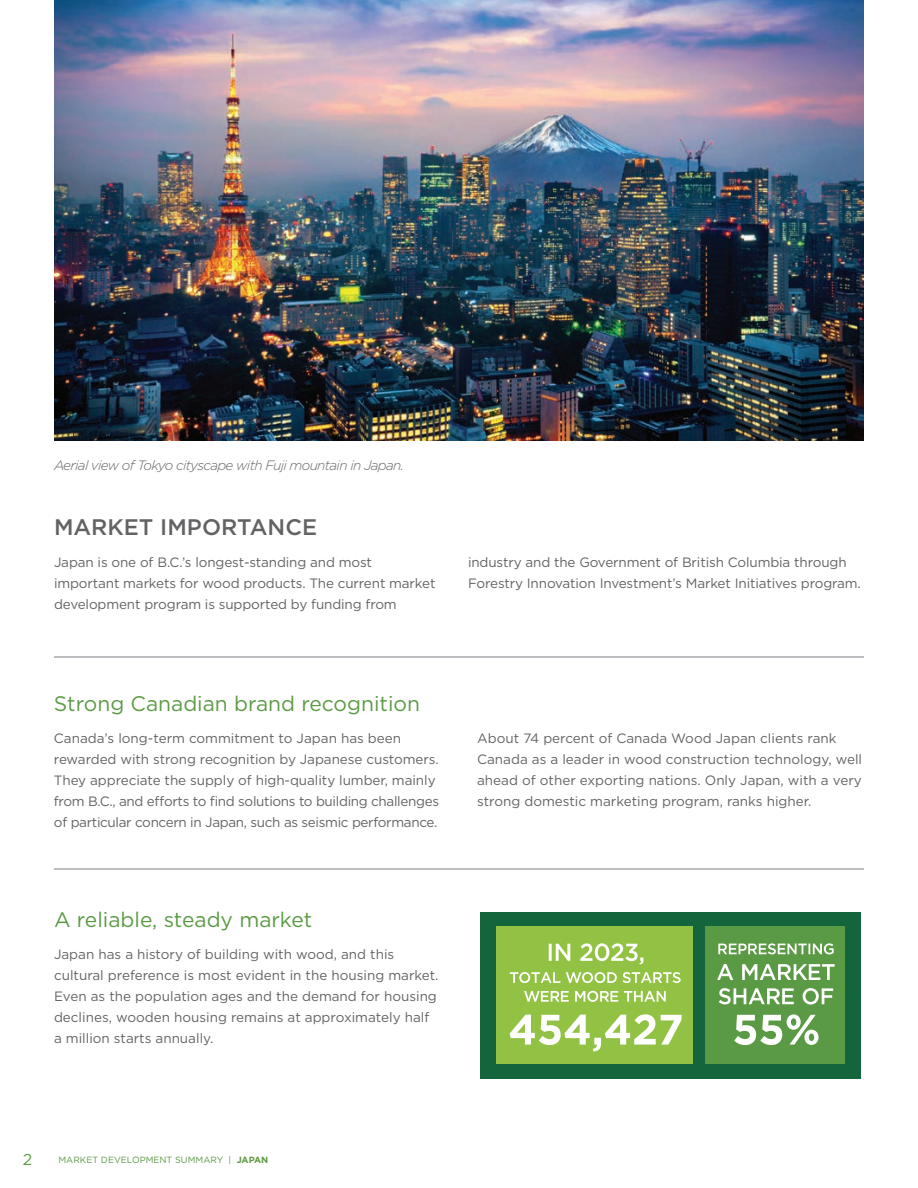
<style>
.page{position:relative;width:918px;height:1188px;background:#fff}
.page>*{position:absolute;margin:0;border:0;box-sizing:border-box;transform-origin:0 0}
.t1{font:500 22.5px "Gotham";color:#636366}
.t2{font:21px "Gotham";color:#5b9a44}
.t3{font:15.75px "Gotham";color:#5b9a44}
.t4{font:13.5px/21px "Gotham";letter-spacing:-.005em;color:#636366}
.t5{font:italic 300 13.5px "Gotham";letter-spacing:-.05em;color:#636366}
.t6{font:9px "Gotham";color:#5b9a44}
.s1{font-weight:700}
</style>
<div class="page">
<div style="left:480px;top:912px;width:381px;height:167px;background:#14653b"></div>
<div style="left:497px;top:926px;width:196px;height:138px;background:#92c244"></div>
<div style="left:706px;top:926px;width:139px;height:138px;background:#5b9a44"></div>
<svg style="left:718px;top:943px;width:116px;height:11px"></svg>
<svg style="left:717px;top:964px;width:118px;height:16px"></svg>
<svg style="left:719px;top:988px;width:114px;height:17px"></svg>
<svg style="left:549px;top:943px;width:94px;height:21px"></svg>
<svg style="left:510px;top:972px;width:171px;height:11px"></svg>
<svg style="left:524px;top:991px;width:142px;height:11px"></svg>
<svg style="left:510px;top:1014px;width:172px;height:37px"></svg>
<svg style="left:734px;top:1014px;width:85px;height:31px"></svg>
<hr style="left:54px;top:657px;width:810px;height:1px;background:#bcbdc0">
<hr style="left:54px;top:869px;width:810px;height:1px;background:#bcbdc0">
<img style="left:54px;top:0;width:810px;height:440px">
<p class="t5" style="left:54px;top:456px;width:351px">Aerial view of Tokyo cityscape with Fuji mountain in Japan.</p>
<h1 class="t1" style="left:54px;top:512px;width:265px">MARKET IMPORTANCE</h1>
<p class="t4" style="left:54px;top:552px;width:383px">Japan is one of B.C.’s longest-standing and most important markets for wood products. The current market development program is supported by funding from</p>
<p class="t4" style="left:468px;top:552px;width:394px">industry and the Government of British Columbia through<br>Forestry Innovation Investment’s Market Initiatives program.</p>
<h2 class="t2" style="left:54px;top:690px;width:368px">Strong Canadian brand recognition</h2>
<p class="t4" style="left:54px;top:727px;width:387px">Canada’s long-term commitment to Japan has been rewarded with strong recognition by Japanese customers.<br>They appreciate the supply of high-quality lumber, mainly from B.C., and efforts to find solutions to building challenges of particular concern in Japan, such as seismic performance.</p>
<p class="t4" style="left:477px;top:727px;width:386px">About 74 percent of Canada Wood Japan clients rank Canada as a leader in wood construction technology, well ahead of other exporting nations. Only Japan, with a very strong domestic marketing program, ranks higher.</p>
<h2 class="t2" style="left:54px;top:906px;width:260px">A reliable, steady market</h2>
<p class="t4" style="left:54px;top:943px;width:386px">Japan has a history of building with wood, and this cultural preference is most evident in the housing market.<br>Even as the population ages and the demand for housing declines, wooden housing remains at approximately half a million starts annually.</p>
<p class="t3" style="left:23px;top:1150px;width:11px">2</p>
<p class="t6" style="left:58px;top:1154px;width:211px">MARKET DEVELOPMENT SUMMARY | <span class="s1">JAPAN</span></p>
</div>
